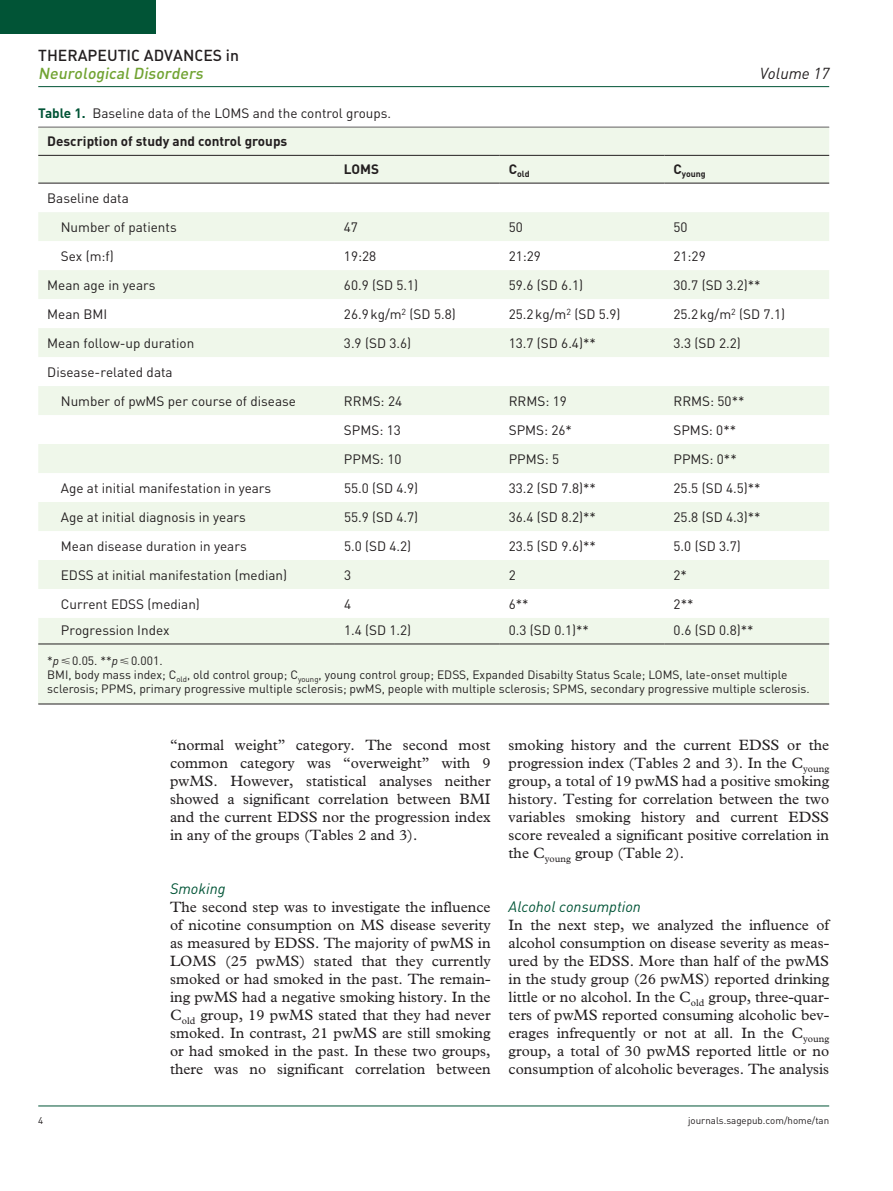
<style>
.page{position:relative;width:893px;height:1191px;background:#fff}
.page>*{position:absolute;margin:0;border:0;box-sizing:border-box;transform-origin:0 0}
.t1{font:15.75px "DIN Medium Alternate";color:#231f20}
.t2{font:italic 15.75px "DIN Medium Alternate";color:#71a332}
.t3{font:italic 15.75px "DIN";color:#231f20}
.t4{font:15px/18px "Plantin Std";color:#231f20;text-align:justify}
.t5{font:italic 15px "DIN";color:#015436}
.t6{font:13.5px/29px "DIN";color:#231f20}
.t7{font:700 13.5px "DIN";color:#231f20}
.t8{font:12px/14.2px "DIN";color:#231f20}
.t9{font:9.75px "DIN";color:#231f20}
.t10{font:700 8.7px "DIN";color:#231f20}
.s1{font-weight:700;color:#015436}
.s2{font-style:italic}
</style>
<div class="page">
<hr style="left:38px;top:86px;width:791px;height:1px;background:#015436">
<hr style="left:38px;top:1105px;width:791px;height:1px;background:#015436">
<div style="left:0;top:0;width:155px;height:34px;background:#015436"></div>
<div style="left:38px;top:644px;width:791px;height:59px;background:#eff7ea"></div>
<hr style="left:38px;top:127px;width:791px;height:1px;background:#231f20">
<hr style="left:38px;top:703px;width:791px;height:1px;background:#231f20">
<div style="left:38px;top:128px;width:791px;height:515px;background:#eff7ea"></div>
<svg style="left:38px;top:184px;width:791px;height:434px"></svg>
<hr style="left:38px;top:183px;width:297px;height:1px;background:#231f20">
<hr style="left:335px;top:183px;width:165px;height:1px;background:#231f20">
<hr style="left:500px;top:183px;width:164px;height:1px;background:#231f20">
<hr style="left:664px;top:183px;width:165px;height:1px;background:#231f20">
<hr style="left:38px;top:643px;width:297px;height:1px;background:#231f20">
<hr style="left:335px;top:643px;width:165px;height:1px;background:#231f20">
<hr style="left:500px;top:643px;width:164px;height:1px;background:#231f20">
<hr style="left:664px;top:643px;width:165px;height:1px;background:#231f20">
<hr style="left:38px;top:155px;width:297px;height:1px;background:#231f20">
<hr style="left:335px;top:155px;width:165px;height:1px;background:#231f20">
<hr style="left:500px;top:155px;width:164px;height:1px;background:#231f20">
<hr style="left:664px;top:155px;width:165px;height:1px;background:#231f20">
<p class="t1" style="left:38px;top:45px;width:202px">THERAPEUTIC ADVANCES IN</p>
<p class="t2" style="left:38px;top:63px;width:169px">NeurologicalDisorders</p>
<p class="t3" style="left:760px;top:63px;width:71px">Volume 17</p>
<p class="t6" style="left:38px;top:98px;width:354px"><span class="s1">Table 1.</span> Baseline data of the LOMS and the control groups.</p>
<p class="t7" style="left:47px;top:133px;width:242px">Description of study and control groups</p>
<p class="t7" style="left:344px;top:160px;width:37px">LOMS</p>
<p class="t10" style="left:509px;top:168px;width:22px"><sup>C</sup>old</p>
<p class="t10" style="left:673px;top:168px;width:34px"><sup>C</sup>young</p>
<p class="t6" style="left:61px;top:183px;width:117px;text-indent:-14px">Baseline data<br>Number of patients</p>
<p class="t6" style="left:344px;top:212px;width:16px">47</p>
<p class="t6" style="left:509px;top:212px;width:16px">50</p>
<p class="t6" style="left:673px;top:212px;width:16px">50</p>
<p class="t6" style="left:61px;top:241px;width:55px">Sex (m:f)</p>
<p class="t6" style="left:344px;top:241px;width:34px">19:28</p>
<p class="t6" style="left:509px;top:241px;width:34px">21:29</p>
<p class="t6" style="left:673px;top:241px;width:34px">21:29</p>
<p class="t6" style="left:47px;top:270px;width:110px">Mean age in years</p>
<p class="t6" style="left:344px;top:270px;width:76px">60.9 (SD 5.1)</p>
<p class="t6" style="left:509px;top:270px;width:76px">59.6 (SD 6.1)</p>
<p class="t6" style="left:673px;top:270px;width:89px">30.7 (SD 3.2)**</p>
<p class="t6" style="left:47px;top:299px;width:62px">Mean BMI</p>
<p class="t6" style="left:344px;top:299px;width:113px">26.9kg/m<sup>2</sup> (SD 5.8)</p>
<p class="t6" style="left:509px;top:299px;width:113px">25.2kg/m<sup>2</sup> (SD 5.9)</p>
<p class="t6" style="left:673px;top:299px;width:113px">25.2kg/m<sup>2</sup> (SD 7.1)</p>
<p class="t6" style="left:47px;top:328px;width:148px">Mean follow-up duration</p>
<p class="t6" style="left:344px;top:328px;width:69px">3.9 (SD 3.6)</p>
<p class="t6" style="left:509px;top:328px;width:89px">13.7 (SD 6.4)**</p>
<p class="t6" style="left:673px;top:328px;width:69px">3.3 (SD 2.2)</p>
<p class="t6" style="left:61px;top:357px;width:237px;text-indent:-14px">Disease-related data<br>Number of pwMS per course of disease</p>
<p class="t6" style="left:344px;top:386px;width:60px">RRMS: 24</p>
<p class="t6" style="left:509px;top:386px;width:60px">RRMS: 19</p>
<p class="t6" style="left:673px;top:386px;width:72px">RRMS: 50**</p>
<p class="t6" style="left:344px;top:415px;width:58px">SPMS: 13</p>
<p class="t6" style="left:509px;top:415px;width:65px">SPMS: 26*</p>
<p class="t6" style="left:673px;top:415px;width:64px">SPMS: 0**</p>
<p class="t6" style="left:344px;top:444px;width:59px">PPMS: 10</p>
<p class="t6" style="left:509px;top:444px;width:52px">PPMS: 5</p>
<p class="t6" style="left:673px;top:444px;width:65px">PPMS: 0**</p>
<p class="t6" style="left:61px;top:473px;width:212px">Age at initial manifestation in years</p>
<p class="t6" style="left:344px;top:473px;width:76px">55.0 (SD 4.9)</p>
<p class="t6" style="left:509px;top:473px;width:89px">33.2 (SD 7.8)**</p>
<p class="t6" style="left:674px;top:473px;width:89px">25.5 (SD 4.5)**</p>
<p class="t6" style="left:61px;top:502px;width:186px">Age at initial diagnosis in years</p>
<p class="t6" style="left:344px;top:502px;width:76px">55.9 (SD 4.7)</p>
<p class="t6" style="left:509px;top:502px;width:89px">36.4 (SD 8.2)**</p>
<p class="t6" style="left:674px;top:502px;width:89px">25.8 (SD 4.3)**</p>
<p class="t6" style="left:61px;top:531px;width:187px">Mean disease duration in years</p>
<p class="t6" style="left:344px;top:531px;width:69px">5.0 (SD 4.2)</p>
<p class="t6" style="left:509px;top:531px;width:89px">23.5 (SD 9.6)**</p>
<p class="t6" style="left:674px;top:531px;width:69px">5.0 (SD 3.7)</p>
<p class="t6" style="left:61px;top:560px;width:228px">EDSS at initial manifestation (median)</p>
<p class="t6" style="left:344px;top:560px;width:9px">3</p>
<p class="t6" style="left:509px;top:560px;width:9px">2</p>
<p class="t6" style="left:674px;top:560px;width:15px">2*</p>
<p class="t6" style="left:61px;top:589px;width:141px">Current EDSS (median)</p>
<p class="t6" style="left:344px;top:589px;width:9px">4</p>
<p class="t6" style="left:509px;top:589px;width:21px">6**</p>
<p class="t6" style="left:674px;top:589px;width:21px">2**</p>
<p class="t6" style="left:61px;top:615px;width:110px">Progression Index</p>
<p class="t6" style="left:344px;top:615px;width:69px">1.4 (SD 1.2)</p>
<p class="t6" style="left:509px;top:615px;width:82px">0.3 (SD 0.1)**</p>
<p class="t6" style="left:674px;top:615px;width:82px">0.6 (SD 0.8)**</p>
<p class="t8" style="left:47px;top:653px;width:764px">*<span class="s2">p</span>⩽0.05. **<span class="s2">p</span>⩽0.001.<br>BMI, body mass index; C<sub>old</sub>, old control group; C<sub>young</sub>, young control group; EDSS, Expanded Disabilty Status Scale; LOMS, late-onset multiple sclerosis; PPMS, primary progressive multiple sclerosis; pwMS, people with multiple sclerosis; SPMS, secondary progressive multiple sclerosis.</p>
<p class="t4" style="left:170px;top:736px;width:322px">“normal weight” category. The second most common category was “overweight” with 9 pwMS. However, statistical analyses neither showed a significant correlation between BMI and the current EDSS nor the progression index in any of the groups (Tables 2 and 3).</p>
<p class="t5" style="left:170px;top:879px;width:57px">Smoking</p>
<p class="t4" style="left:170px;top:898px;width:322px">The second step was to investigate the influence of nicotine consumption on MS disease severity as measured by EDSS. The majority of pwMS in LOMS (25 pwMS) stated that they currently smoked or had smoked in the past. The remain&shy;ing pwMS had a negative smoking history. In the C<sub>old</sub> group, 19 pwMS stated that they had never smoked. In contrast, 21 pwMS are still smoking or had smoked in the past. In these two groups, there was no significant correlation between</p>
<p class="t4" style="left:509px;top:736px;width:322px">smoking history and the current EDSS or the progression index (Tables 2 and 3). In the C<sub>young </sub>group, a total of 19 pwMS had a positive smoking history. Testing for correlation between the two variables smoking history and current EDSS score revealed a significant positive correlation in the C<sub>young</sub> group (Table 2).</p>
<p class="t5" style="left:509px;top:897px;width:134px">Alcohol consumption</p>
<p class="t4" style="left:509px;top:916px;width:322px">In the next step, we analyzed the influence of alcohol consumption on disease severity as meas&shy;ured by the EDSS. More than half of the pwMS in the study group (26 pwMS) reported drinking little or no alcohol. In the C<sub>old</sub> group, three-quar&shy;ters of pwMS reported consuming alcoholic bev&shy;erages infrequently or not at all. In the C<sub>young </sub>group, a total of 30 pwMS reported little or no consumption of alcoholic beverages. The analysis</p>
<p class="t9" style="left:38px;top:1114px;width:7px">4</p>
<p class="t9" style="left:688px;top:1114px;width:143px">journals.sagepub.com/home/tan</p>
</div>
